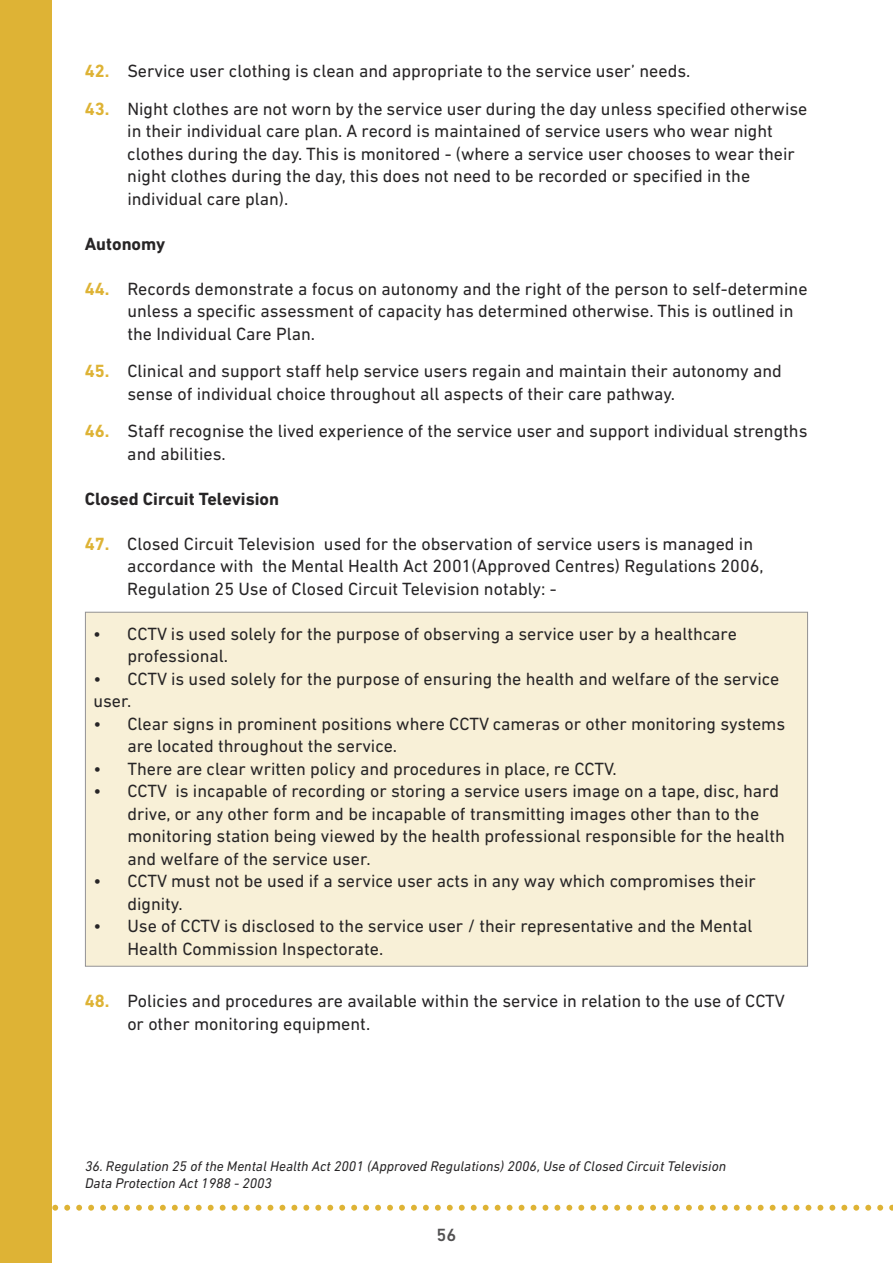
<style>
.page{position:relative;width:893px;height:1263px;background:#fff}
.page>*{position:absolute;margin:0;border:0;box-sizing:border-box;transform-origin:0 0}
.t1{font:18px/22.5px "DIN Next LT Pro";color:#272526}
.t2{font:700 18px "DIN Next LT Pro";color:#272526}
.t3{font:500 18px "DIN Next LT Pro";color:#525152}
.t4{font:italic 14.25px/17.1px "DIN Next LT Pro";color:#272526}
.s1{font-weight:700;color:#deb335}
</style>
<div class="page">
<div style="left:86px;top:613px;width:721px;height:353px;background:#f8f0d7"></div>
<svg style="left:51px;top:1205px;width:842px;height:6px"></svg>
<div style="left:0;top:0;width:51px;height:1263px;background:#deb335"></div>
<p class="t1" style="left:85px;top:62px;width:607px"><span class="s1">42.</span> Service user clothing is clean and appropriate to the service user’ needs.</p>
<p class="t1" style="left:127px;top:99px;width:682px;text-indent:-42px"><span class="s1">43.</span> Night clothes are not worn by the service user during the day unless specified otherwise in their individual care plan. A record is maintained of service users who wear night clothes during the day. This is monitored - (where a service user chooses to wear their night clothes during the day, this does not need to be recorded or specified in the individual care plan).</p>
<p class="t2" style="left:85px;top:238px;width:82px">Autonomy</p>
<p class="t1" style="left:127px;top:279px;width:682px;text-indent:-42px"><span class="s1">44.</span> Records demonstrate a focus on autonomy and the right of the person to self-determine unless a specific assessment of capacity has determined otherwise. This is outlined in the Individual Care Plan.</p>
<p class="t1" style="left:127px;top:362px;width:656px;text-indent:-43px"><span class="s1">45.</span> Clinical and support staff help service users regain and maintain their autonomy and sense of individual choice throughout all aspects of their care pathway.</p>
<p class="t1" style="left:127px;top:422px;width:682px;text-indent:-42px"><span class="s1">46.</span> Staff recognise the lived experience of the service user and support individual strengths and abilities.</p>
<p class="t2" style="left:85px;top:493px;width:196px">Closed Circuit Television</p>
<p class="t1" style="left:127px;top:534px;width:638px;text-indent:-43px"><span class="s1">47.</span> Closed Circuit Television used for the observation of service users is managed in accordance with the Mental Health Act 2001(Approved Centres) Regulations 2006,<br>Regulation 25 Use of Closed Circuit Television notably: -</p>
<p class="t1" style="left:127px;top:624px;width:611px;text-indent:-34px">• CCTV is used solely for the purpose of observing a service user by a healthcare professional.</p>
<p class="t1" style="left:93px;top:669px;width:688px">• CCTV is used solely for the purpose of ensuring the health and welfare of the service user.</p>
<p class="t1" style="left:127px;top:714px;width:659px;text-indent:-34px">• Clear signs in prominent positions where CCTV cameras or other monitoring systems are located throughout the service.</p>
<p class="t1" style="left:93px;top:759px;width:525px">• There are clear written policy and procedures in place, re CCTV.</p>
<p class="t1" style="left:127px;top:782px;width:659px;text-indent:-34px">• CCTV is incapable of recording or storing a service users image on a tape, disc, hard drive, or any other form and be incapable of transmitting images other than to the monitoring station being viewed by the health professional responsible for the health and welfare of the service user.</p>
<p class="t1" style="left:127px;top:872px;width:630px;text-indent:-34px">• CCTV must not be used if a service user acts in any way which compromises their dignity.</p>
<p class="t1" style="left:127px;top:917px;width:627px;text-indent:-34px">• Use of CCTV is disclosed to the service user / their representative and the Mental<br>Health Commission Inspectorate.</p>
<p class="t1" style="left:127px;top:992px;width:659px;text-indent:-43px"><span class="s1">48.</span> Policies and procedures are available within the service in relation to the use of CCTV or other monitoring equipment.</p>
<p class="t4" style="left:85px;top:1159px;width:643px">36. Regulation 25 of the Mental Health Act 2001 (Approved Regulations) 2006, Use of Closed Circuit Television<br>Data Protection Act 1988 - 2003</p>
<p class="t3" style="left:437px;top:1229px;width:21px">56</p>
</div>
